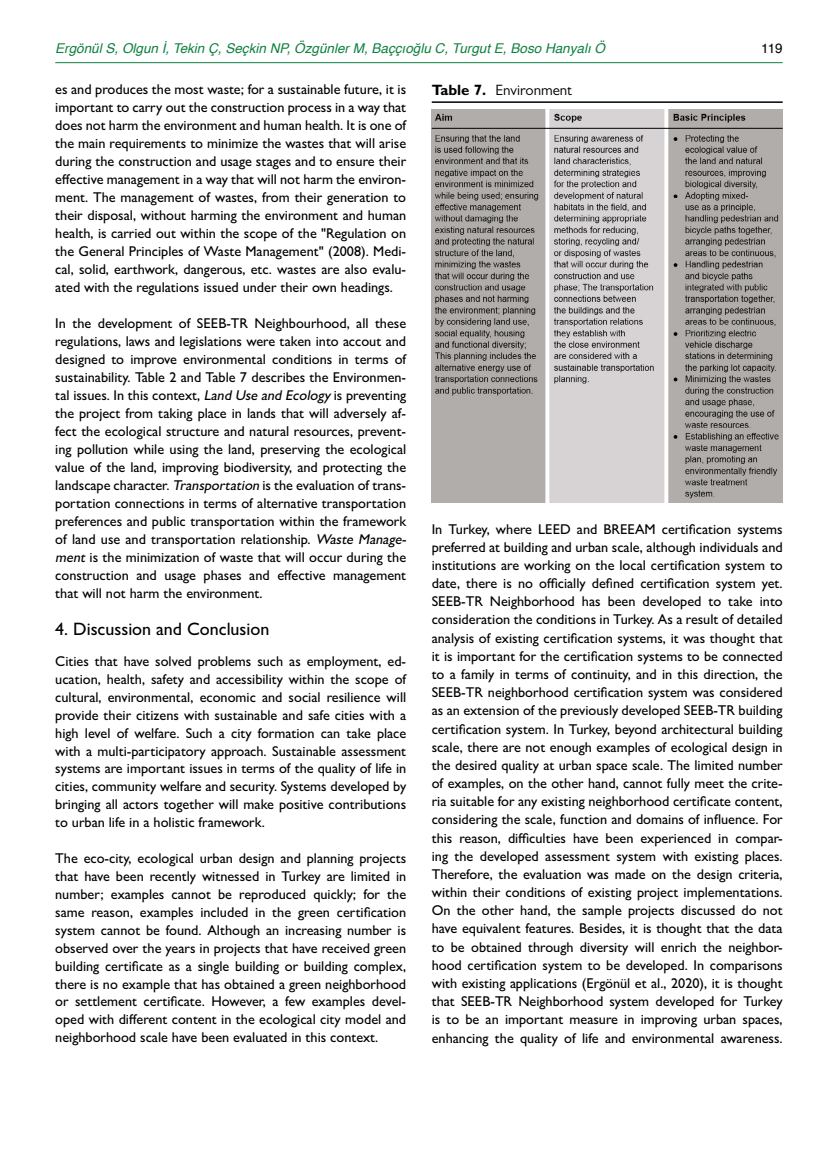
<style>
.page{position:relative;width:838px;height:1170px;background:#fff}
.page>*{position:absolute;margin:0;border:0;box-sizing:border-box;transform-origin:0 0}
.t1{font:500 18px "Gill Sans MT Pro";color:#000}
.t2{font:15px "Gill Sans MT Pro";color:#000}
.t3{font:500 14.25px/18px "Gill Sans MT Pro";color:#000;text-align:justify}
.t4{font:italic 13.5px "Helvetica";color:#0f8140}
.t5{font:13.5px "Helvetica";color:#000}
.s1{font-style:italic}
.s2{font-weight:700}
</style>
<div class="page">
<hr style="left:55px;top:62px;width:727px;height:1px;background:#0f8140">
<hr style="left:432px;top:101px;width:350px;height:2px;background:#000">
<hr style="left:432px;top:502px;width:350px;height:1px;background:#000">
<img style="left:432px;top:109px;width:350px;height:393px">
<hr style="left:432px;top:128px;width:350px;height:1px;background:#000">
<p class="t4" style="left:55px;top:37px;width:551px">Ergönül S, Olgun İ, Tekin Ç, Seçkin NP, Özgünler M, Baççıoğlu C, Turgut E, Boso Hanyalı Ö</p>
<p class="t5" style="left:761px;top:37px;width:23px">119</p>
<p class="t3" style="left:55px;top:81px;width:352px">es and produces the most waste; for a sustainable future, it is important to carry out the construction process in a way that does not harm the environment and human health. It is one of the main requirements to minimize the wastes that will arise during the construction and usage stages and to ensure their effective management in a way that will not harm the environ&shy;ment. The management of wastes, from their generation to their disposal, without harming the environment and human health, is carried out within the scope of the "Regulation on the General Principles of Waste Management" (2008). Medi&shy;cal, solid, earthwork, dangerous, etc. wastes are also evalu&shy;ated with the regulations issued under their own headings.</p>
<p class="t3" style="left:55px;top:314px;width:355px;text-align:left">In the development of SEEB-TR Neighbourhood, all these regulations, laws and legislations were taken into accout and designed to improve environmental conditions in terms of sustainability. Table 2 and Table 7 describes the Environmen&shy;tal issues. In this context, <span class="s1">Land Use and Ecology</span> is preventing the project from taking place in lands that will adversely af&shy;fect the ecological structure and natural resources, prevent&shy;ing pollution while using the land, preserving the ecological value of the land, improving biodiversity, and protecting the landscape character. <span class="s1">Transportation</span> is the evaluation of trans&shy;portation connections in terms of alternative transportation preferences and public transportation within the framework of land use and transportation relationship. <span class="s1">Waste Manage&shy;ment</span> is the minimization of waste that will occur during the construction and usage phases and effective management that will not harm the environment.</p>
<p class="t1" style="left:55px;top:618px;width:216px">4. Discussion and Conclusion</p>
<p class="t3" style="left:55px;top:652px;width:352px">Cities that have solved problems such as employment, ed&shy;ucation, health, safety and accessibility within the scope of cultural, environmental, economic and social resilience will provide their citizens with sustainable and safe cities with a high level of welfare. Such a city formation can take place with a multi-participatory approach. Sustainable assessment systems are important issues in terms of the quality of life in cities, community welfare and security. Systems developed by bringing all actors together will make positive contributions to urban life in a holistic framework.</p>
<p class="t3" style="left:55px;top:849px;width:352px">The eco-city, ecological urban design and planning projects that have been recently witnessed in Turkey are limited in number; examples cannot be reproduced quickly; for the same reason, examples included in the green certification system cannot be found. Although an increasing number is observed over the years in projects that have received green building certificate as a single building or building complex, there is no example that has obtained a green neighborhood or settlement certificate. However, a few examples devel&shy;oped with different content in the ecological city model and neighborhood scale have been evaluated in this context.</p>
<p class="t2" style="left:432px;top:81px;width:142px"><span class="s2">Table 7.</span> Environment</p>
<p class="t3" style="left:432px;top:519px;width:352px">In Turkey, where LEED and BREEAM certification systems preferred at building and urban scale, although individuals and institutions are working on the local certification system to date, there is no officially defined certification system yet.<br>SEEB-TR Neighborhood has been developed to take into consideration the conditions in Turkey. As a result of detailed analysis of existing certification systems, it was thought that it is important for the certification systems to be connected to a family in terms of continuity, and in this direction, the SEEB-TR neighborhood certification system was considered as an extension of the previously developed SEEB-TR building certification system. In Turkey, beyond architectural building scale, there are not enough examples of ecological design in the desired quality at urban space scale. The limited number of examples, on the other hand, cannot fully meet the crite&shy;ria suitable for any existing neighborhood certificate content, considering the scale, function and domains of influence. For this reason, difficulties have been experienced in compar&shy;ing the developed assessment system with existing places.<br>Therefore, the evaluation was made on the design criteria, within their conditions of existing project implementations.<br>On the other hand, the sample projects discussed do not have equivalent features. Besides, it is thought that the data to be obtained through diversity will enrich the neighbor&shy;hood certification system to be developed. In comparisons with existing applications (Ergönül et al., 2020), it is thought that SEEB-TR Neighborhood system developed for Turkey is to be an important measure in improving urban spaces, enhancing the quality of life and environmental awareness.</p>
</div>
